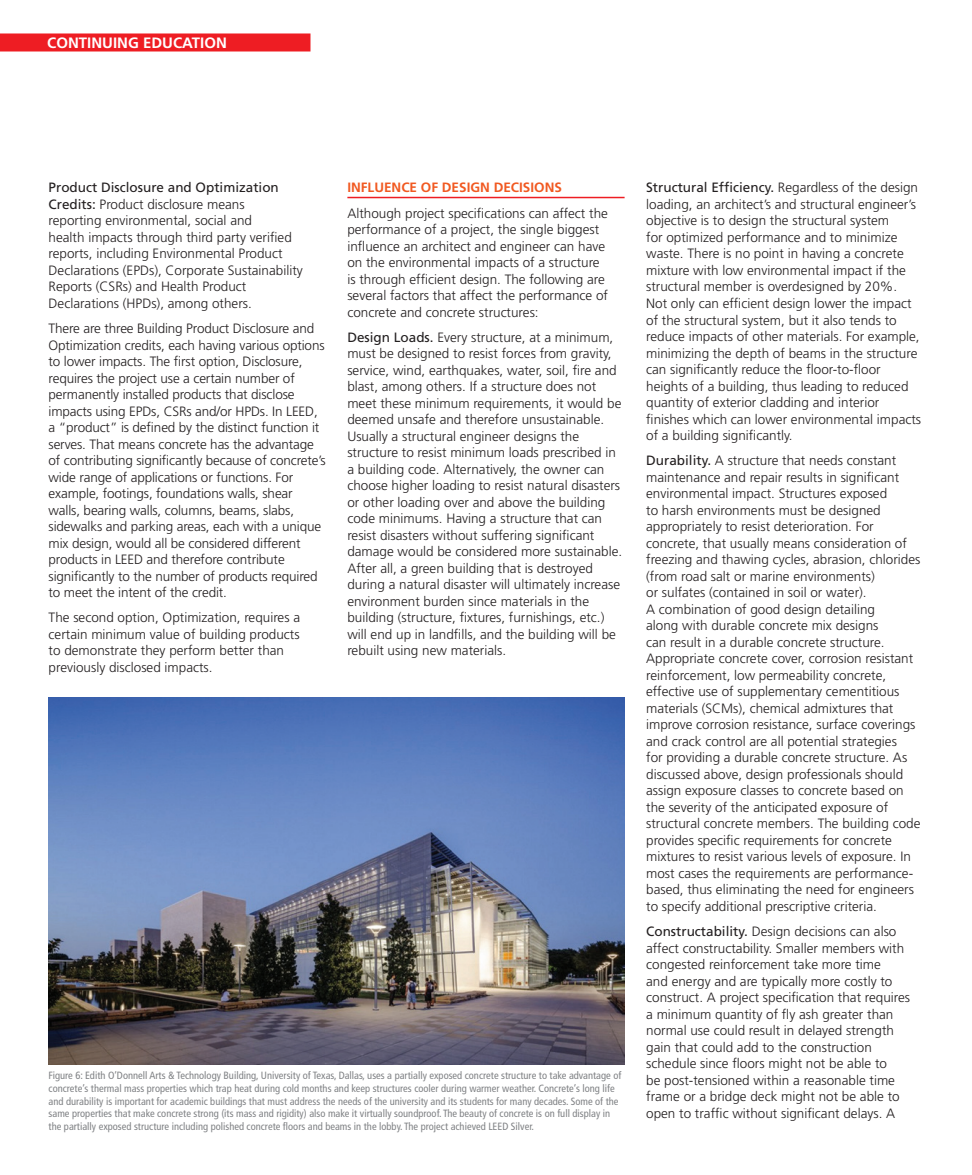
<style>
.page{position:relative;width:972px;height:1175px;background:#fff}
.page>*{position:absolute;margin:0;border:0;box-sizing:border-box;transform-origin:0 0}
.t1{font:700 15px "Frutiger";color:#fff}
.Body_Copy{font:300 13.5px/16.5px "Frutiger";color:#231f20}
.Body_Subhead{font:700 13.5px "Frutiger";color:#f15921}
.t2{font:condensed 10.5px/12.6px "Frutiger LT Std";color:#808285}
.s1{font-weight:400}
</style>
<div class="page">
<div style="left:0;top:33px;width:310px;height:18px;background:#ee1d23"></div>
<hr style="left:347px;top:197px;width:278px;height:1px;background:#ee1d23">
<img style="left:49px;top:697px;width:576px;height:367px">
<p class="t1" style="left:47px;top:34px;width:181px">CONTINUING EDUCATION</p>
<p class="Body_Copy" style="left:49px;top:180px;width:256px"><span class="s1">Product Disclosure and Optimization Credits:</span> Product disclosure means<br>reporting environmental, social and<br>health impacts through third party verified reports, including Environmental Product Declarations (EPDs), Corporate Sustainability Reports (CSRs) and Health Product Declarations (HPDs), among others.</p>
<p class="Body_Copy" style="left:49px;top:320px;width:279px">There are three Building Product Disclosure and Optimization credits, each having various options to lower impacts. The first option, Disclosure, requires the project use a certain number of permanently installed products that disclose impacts using EPDs, CSRs and/or HPDs. In LEED, a “product” is defined by the distinct function it serves. That means concrete has the advantage of contributing significantly because of concrete’s wide range of applications or functions. For example, footings, foundations walls, shear walls, bearing walls, columns, beams, slabs, sidewalks and parking areas, each with a unique mix design, would all be considered different products in LEED and therefore contribute significantly to the number of products required to meet the intent of the credit.</p>
<p class="Body_Copy" style="left:49px;top:609px;width:253px">The second option, Optimization, requires a certain minimum value of building products to demonstrate they perform better than previously disclosed impacts.</p>
<p class="Body_Subhead" style="left:347px;top:180px;width:216px">INFLUENCE OF DESIGN DECISIONS</p>
<p class="Body_Copy" style="left:347px;top:205px;width:262px">Although project specifications can affect the performance of a project, the single biggest influence an architect and engineer can have on the environmental impacts of a structure is through efficient design. The following are several factors that affect the performance of concrete and concrete structures:</p>
<p class="Body_Copy" style="left:347px;top:329px;width:276px"><span class="s1">Design Loads.</span> Every structure, at a minimum, must be designed to resist forces from gravity, service, wind, earthquakes, water, soil, fire and blast, among others. If a structure does not meet these minimum requirements, it would be deemed unsafe and therefore unsustainable.<br>Usually a structural engineer designs the structure to resist minimum loads prescribed in a building code. Alternatively, the owner can choose higher loading to resist natural disasters or other loading over and above the building code minimums. Having a structure that can resist disasters without suffering significant damage would be considered more sustainable.<br>After all, a green building that is destroyed during a natural disaster will ultimately increase environment burden since materials in the building (structure, fixtures, furnishings, etc.) will end up in landfills, and the building will be rebuilt using new materials.</p>
<p class="t2" style="left:49px;top:1069px;width:574px">Figure 6: Edith O’Donnell Arts &amp; Technology Building, University of Texas, Dallas, uses a partially exposed concrete structure to take advantage of concrete’s thermal mass properties which trap heat during cold months and keep structures cooler during warmer weather. Concrete’s long life and durability is important for academic buildings that must address the needs of the university and its students for many decades. Some of the same properties that make concrete strong (its mass and rigidity) also make it virtually soundproof. The beauty of concrete is on full display in the partially exposed structure including polished concrete floors and beams in the lobby. The project achieved LEED Silver.</p>
<p class="Body_Copy" style="left:646px;top:180px;width:277px"><span class="s1">Structural Efficiency.</span> Regardless of the design loading, an architect’s and structural engineer’s objective is to design the structural system<br>for optimized performance and to minimize waste. There is no point in having a concrete mixture with low environmental impact if the structural member is overdesigned by 20%.<br>Not only can efficient design lower the impact of the structural system, but it also tends to reduce impacts of other materials. For example, minimizing the depth of beams in the structure can significantly reduce the floor-to-floor heights of a building, thus leading to reduced quantity of exterior cladding and interior finishes which can lower environmental impacts of a building significantly.</p>
<p class="Body_Copy" style="left:646px;top:452px;width:276px"><span class="s1">Durability.</span> A structure that needs constant maintenance and repair results in significant environmental impact. Structures exposed<br>to harsh environments must be designed appropriately to resist deterioration. For concrete, that usually means consideration of freezing and thawing cycles, abrasion, chlorides (from road salt or marine environments)<br>or sulfates (contained in soil or water).<br>A combination of good design detailing<br>along with durable concrete mix designs<br>can result in a durable concrete structure.<br>Appropriate concrete cover, corrosion resistant reinforcement, low permeability concrete, effective use of supplementary cementitious materials (SCMs), chemical admixtures that improve corrosion resistance, surface coverings and crack control are all potential strategies<br>for providing a durable concrete structure. As discussed above, design professionals should assign exposure classes to concrete based on the severity of the anticipated exposure of structural concrete members. The building code provides specific requirements for concrete mixtures to resist various levels of exposure. In most cases the requirements are performance&shy;based, thus eliminating the need for engineers to specify additional prescriptive criteria.</p>
<p class="Body_Copy" style="left:646px;top:923px;width:266px"><span class="s1">Constructability.</span> Design decisions can also affect constructability. Smaller members with congested reinforcement take more time<br>and energy and are typically more costly to construct. A project specification that requires a minimum quantity of fly ash greater than normal use could result in delayed strength gain that could add to the construction schedule since floors might not be able to<br>be post-tensioned within a reasonable time frame or a bridge deck might not be able to open to traffic without significant delays. A</p>
</div>
